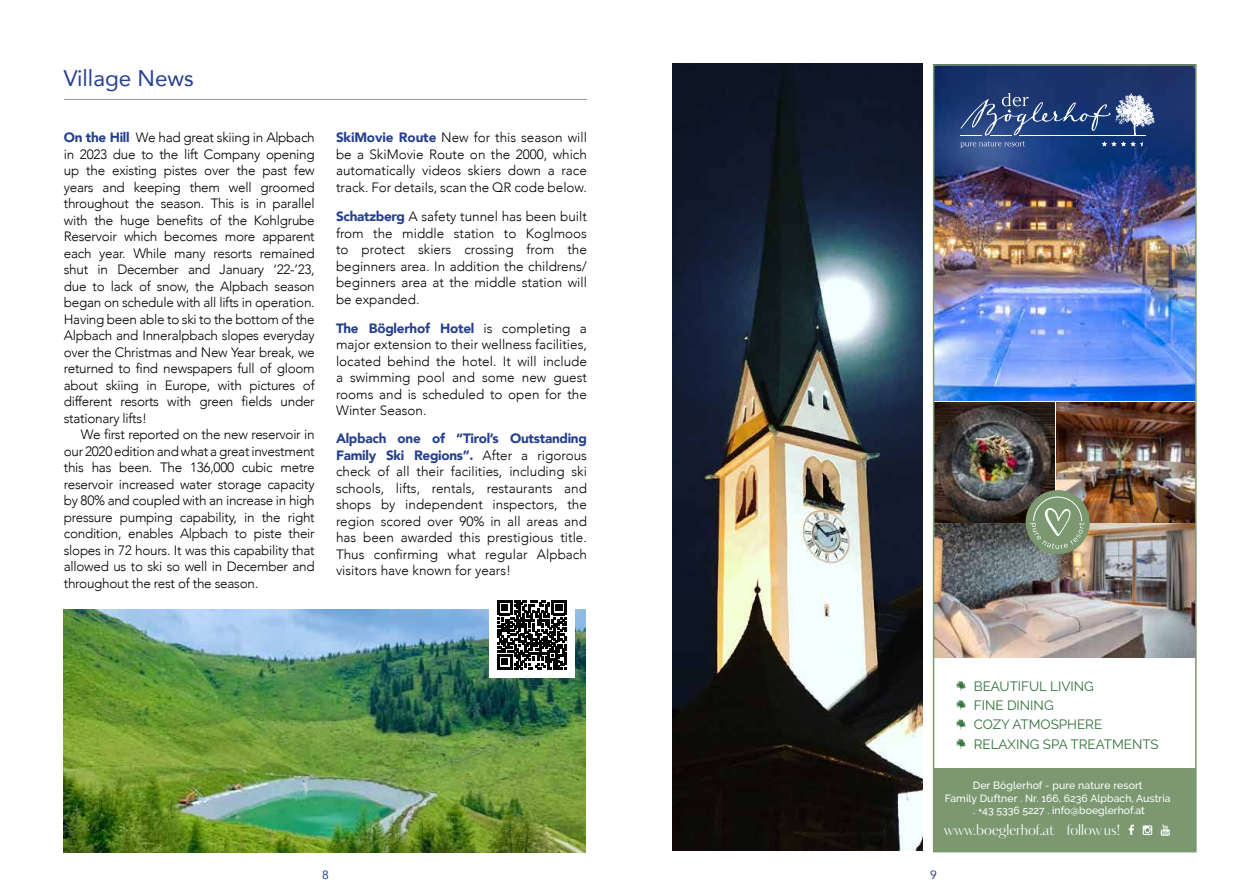
<style>
.page{position:relative;width:1259px;height:893px;background:#fff}
.page>*{position:absolute;margin:0;border:0;box-sizing:border-box;transform-origin:0 0}
.t1{font:22.5px "Avenir";color:#25408f}
.t2{font:14.25px "Kudryashev Display Contrast Sans";color:#fff}
.t3{font:300 13.5px/16.5px "Avenir";color:#000;text-align:justify}
.t4{font:13.5px/19.4px "Raleway";color:#307037}
.t5{font:12px "Avenir";color:#25408f}
.t6{font:500 10.5px/12.6px "Raleway";letter-spacing:.005em;color:#fff;text-align:center}
.s1{font-weight:900;color:#25408f}
</style>
<div class="page">
<div style="left:933px;top:768px;width:263px;height:84px;background:#7b9871"></div>
<img style="left:936px;top:67px;width:257px;height:333px">
<img style="left:936px;top:524px;width:257px;height:133px">
<svg style="left:960px;top:93px;width:195px;height:55px;background:#3f5a8e"></svg>
<svg style="left:1128px;top:825px;width:42px;height:11px"></svg>
<img style="left:1057px;top:402px;width:136px;height:120px">
<img style="left:936px;top:402px;width:119px;height:120px">
<img style="left:1023px;top:488px;width:68px;height:68px">
<svg style="left:956px;top:681px;width:9px;height:10px"></svg>
<svg style="left:956px;top:700px;width:9px;height:10px"></svg>
<svg style="left:956px;top:719px;width:9px;height:10px"></svg>
<svg style="left:956px;top:739px;width:9px;height:10px"></svg>
<div style="left:933px;top:64px;width:263px;height:788px;border:2px solid #7c9871"></div>
<hr style="left:64px;top:99px;width:523px;height:1px;background:#939598">
<img style="left:64px;top:609px;width:522px;height:244px">
<div style="left:489px;top:592px;width:85px;height:86px;background:#fff"></div>
<svg style="left:497px;top:600px;width:69px;height:69px"></svg>
<img style="left:672px;top:64px;width:251px;height:786px">
<h1 class="t1" style="left:64px;top:60px;width:132px">Village News</h1>
<p class="t3" style="left:64px;top:130px;width:252px"><span class="s1">On the Hill</span> We had great skiing in Alpbach in 2023 due to the lift Company opening up the existing pistes over the past few years and keeping them well groomed throughout the season. This is in parallel with the huge benefits of the Kohlgrube Reservoir which becomes more apparent each year. While many resorts remained shut in December and January ‘22-’23, due to lack of snow, the Alpbach season began on schedule with all lifts in operation.<br>Having been able to ski to the bottom of the Alpbach and Inneralpbach slopes everyday over the Christmas and New Year break, we returned to find newspapers full of gloom about skiing in Europe, with pictures of different resorts with green fields under stationary lifts!</p>
<p class="t3" style="left:64px;top:427px;width:252px;text-indent:17px">We first reported on the new reservoir in our 2020 edition and what a great investment this has been. The 136,000 cubic metre reservoir increased water storage capacity by 80% and coupled with an increase in high pressure pumping capability, in the right condition, enables Alpbach to piste their slopes in 72 hours. It was this capability that allowed us to ski so well in December and throughout the rest of the season.</p>
<p class="t3" style="left:336px;top:130px;width:252px"><span class="s1">SkiMovie Route</span> New for this season will be a SkiMovie Route on the 2000, which automatically videos skiers down a race track. For details, scan the QR code below.</p>
<p class="t3" style="left:336px;top:208px;width:252px"><span class="s1">Schatzberg</span> A safety tunnel has been built from the middle station to Koglmoos to protect skiers crossing from the beginners area. In addition the childrens/ beginners area at the middle station will be expanded.</p>
<p class="t3" style="left:336px;top:320px;width:252px"><span class="s1">The Böglerhof Hotel</span> is completing a major extension to their wellness facilities, located behind the hotel. It will include a swimming pool and some new guest rooms and is scheduled to open for the Winter Season.</p>
<p class="t3" style="left:336px;top:430px;width:252px"><span class="s1">Alpbach one of “Tirol’s Outstanding Family Ski Regions”.</span> After a rigorous check of all their facilities, including ski schools, lifts, rentals, restaurants and shops by independent inspectors, the region scored over 90% in all areas and has been awarded this prestigious title.<br>Thus confirming what regular Alpbach visitors have known for years!</p>
<p class="t4" style="left:973px;top:676px;width:186px">BEAUTIFUL LIVING<br>FINE DINING<br>COZY ATMOSPHERE<br>RELAXING SPA TREATMENTS</p>
<p class="t6" style="left:944px;top:779px;width:227px">Der Böglerhof - pure nature resort<br>Family Duftner . Nr. 166, 6236 Alpbach, Austria . +43 5336 5227 . info@boeglerhof.at</p>
<p class="t2" style="left:944px;top:820px;width:178px">www.boeglerhof.at followus!</p>
<p class="t5" style="left:322px;top:866px;width:8px">8</p>
<p class="t5" style="left:930px;top:866px;width:8px">9</p>
</div>
